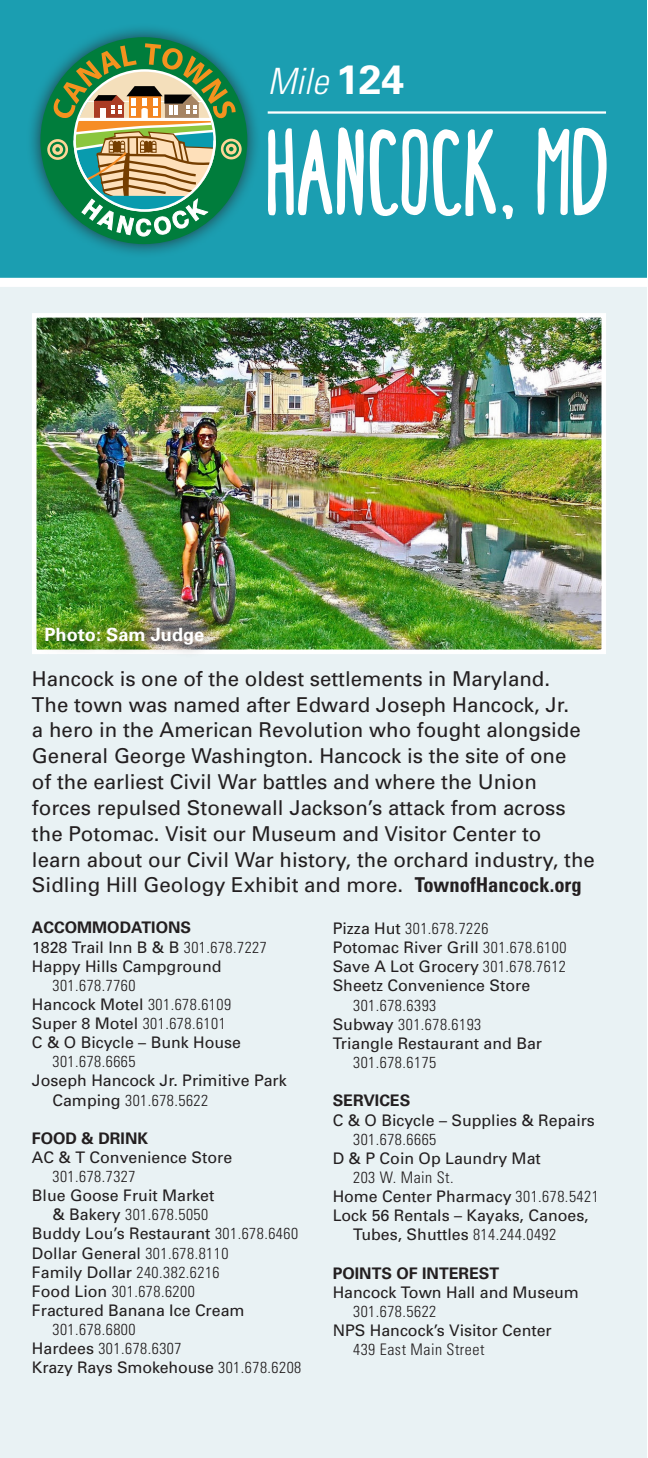
<style>
.page{position:relative;width:648px;height:1458px;background:#fff}
.page>*{position:absolute;margin:0;border:0;box-sizing:border-box;transform-origin:0 0}
.t1{font:condensed 117.23px "Happy Fox";letter-spacing:.02em;color:#fff}
.t2{font:italic 300 condensed 36.23px "Univers";color:#fff}
.t3{font:20.47px/25.9px "Univers";color:#231f20}
.t4{font:700 18.22px "Univers";color:#fff}
.t5{font:15.97px "Univers";color:#231f20}
.t6{font:300 condensed 15.97px "Univers";letter-spacing:.03em;color:#231f20}
.t7{font:700 15.97px "Univers";color:#231f20}
.s1{font-weight:700;font-style:normal;font-stretch:normal;font-size:40.73px}
.s2{font-weight:700;font-stretch:condensed}
.s3{font-weight:300;font-stretch:condensed}
.s4{font-weight:400;font-stretch:normal}
</style>
<div class="page">
<div style="left:0;top:278px;width:647px;height:1180px;background:#e9f2f4"></div>
<div style="left:0;top:0;width:647px;height:278px;background:#1b9eb1"></div>
<div style="left:26px;top:23px;width:236px;height:236px;background:#231f20;opacity:.75"></div>
<div style="left:40px;top:37px;width:207px;height:207px;background:#007d3c;border-radius:50%"></div>
<svg style="left:47px;top:43px;width:195px;height:194px"></svg>
<hr style="left:268px;top:111px;width:338px;height:3px;background:#fff">
<img style="left:38px;top:319px;width:562px;height:329px">
<div style="left:32px;top:313px;width:574px;height:341px;border:5px solid #fff"></div>
<div style="left:31px;top:614px;width:186px;height:45px;background:#231f20;opacity:.75"></div>
<div style="left:0;top:278px;width:647px;height:9px;background:#fff"></div>
<p class="t2" style="left:268px;top:59px;width:138px">Mile <span class="s1">124</span></p>
<p class="t1" style="left:266px;top:101px;width:343px">HANCOCK, MD</p>
<p class="t4" style="left:45px;top:624px;width:161px">Photo: Sam Judge</p>
<p class="t3" style="left:32px;top:666px;width:565px">Hancock is one of the oldest settlements in Maryland.<br>The town was named after Edward Joseph Hancock, Jr.<br>a hero in the American Revolution who fought alongside General George Washington. Hancock is the site of one<br>of the earliest Civil War battles and where the Union forces repulsed Stonewall Jackson’s attack from across the Potomac. Visit our Museum and Visitor Center to learn about our Civil War history, the orchard industry, the Sidling Hill Geology Exhibit and more. <span class="s2">TownofHancock.org</span></p>
<p class="t7" style="left:32px;top:918px;width:161px">ACCOMMODATIONS</p>
<p class="t5" style="left:32px;top:938px;width:236px">1828 Trail Inn B &amp; B <span class="s3">301.678.7227</span></p>
<p class="t5" style="left:32px;top:957px;width:191px">Happy Hills Campground</p>
<p class="t6" style="left:52px;top:976px;width:85px">301.678.7760</p>
<p class="t5" style="left:32px;top:995px;width:201px">Hancock Motel <span class="s3">301.678.6109</span></p>
<p class="t6" style="left:32px;top:1014px;width:195px"><span class="s4">Super 8 Motel</span> 301.678.6101</p>
<p class="t5" style="left:32px;top:1033px;width:211px">C &amp; O Bicycle – Bunk House</p>
<p class="t6" style="left:52px;top:1052px;width:85px">301.678.6665</p>
<p class="t5" style="left:32px;top:1071px;width:256px">Joseph Hancock Jr. Primitive Park</p>
<p class="t6" style="left:52px;top:1090px;width:157px"><span class="s4">Camping</span> 301.678.5622</p>
<p class="t7" style="left:32px;top:1129px;width:118px">FOOD &amp; DRINK</p>
<p class="t5" style="left:32px;top:1148px;width:202px">AC &amp; T Convenience Store</p>
<p class="t6" style="left:52px;top:1167px;width:85px">301.678.7327</p>
<p class="t5" style="left:32px;top:1186px;width:184px">Blue Goose Fruit Market</p>
<p class="t6" style="left:52px;top:1205px;width:157px"><span class="s4">&amp; Bakery</span> 301.678.5050</p>
<p class="t5" style="left:32px;top:1224px;width:268px">Buddy Lou’s Restaurant <span class="s3">301.678.6460</span></p>
<p class="t5" style="left:32px;top:1244px;width:198px">Dollar General <span class="s3">301.678.8110</span></p>
<p class="t5" style="left:32px;top:1263px;width:189px">Family Dollar <span class="s3">240.382.6216</span></p>
<p class="t6" style="left:32px;top:1282px;width:164px"><span class="s4">Food Lion</span> 301.678.6200</p>
<p class="t5" style="left:32px;top:1301px;width:214px">Fractured Banana Ice Cream</p>
<p class="t6" style="left:52px;top:1320px;width:85px">301.678.6800</p>
<p class="t6" style="left:32px;top:1339px;width:151px"><span class="s4">Hardees</span> 301.678.6307</p>
<p class="t5" style="left:32px;top:1358px;width:271px">Krazy Rays Smokehouse <span class="s3">301.678.6208</span></p>
<p class="t6" style="left:333px;top:919px;width:157px"><span class="s4">Pizza Hut</span> 301.678.7226</p>
<p class="t5" style="left:333px;top:938px;width:235px">Potomac River Grill <span class="s3">301.678.6100</span></p>
<p class="t5" style="left:333px;top:957px;width:235px">Save A Lot Grocery <span class="s3">301.678.7612</span></p>
<p class="t5" style="left:333px;top:976px;width:199px">Sheetz Convenience Store</p>
<p class="t6" style="left:353px;top:995px;width:85px">301.678.6393</p>
<p class="t6" style="left:333px;top:1014px;width:150px"><span class="s4">Subway</span> 301.678.6193</p>
<p class="t5" style="left:333px;top:1034px;width:211px">Triangle Restaurant and Bar</p>
<p class="t6" style="left:353px;top:1053px;width:85px">301.678.6175</p>
<p class="t7" style="left:333px;top:1091px;width:79px">SERVICES</p>
<p class="t5" style="left:333px;top:1111px;width:264px">C &amp; O Bicycle – Supplies &amp; Repairs</p>
<p class="t6" style="left:353px;top:1129px;width:85px">301.678.6665</p>
<p class="t5" style="left:333px;top:1149px;width:210px">D &amp; P Coin Op Laundry Mat</p>
<p class="t6" style="left:353px;top:1168px;width:102px">203 W. Main St.</p>
<p class="t5" style="left:333px;top:1187px;width:268px">Home Center Pharmacy <span class="s3">301.678.5421</span></p>
<p class="t5" style="left:333px;top:1206px;width:258px">Lock 56 Rentals – Kayaks, Canoes,</p>
<p class="t5" style="left:353px;top:1225px;width:205px">Tubes, Shuttles <span class="s3">814.244.0492</span></p>
<p class="t7" style="left:333px;top:1264px;width:168px">POINTS OF INTEREST</p>
<p class="t5" style="left:333px;top:1283px;width:248px">Hancock Town Hall and Museum</p>
<p class="t6" style="left:353px;top:1302px;width:85px">301.678.5622</p>
<p class="t5" style="left:333px;top:1321px;width:221px">NPS Hancock’s Visitor Center</p>
<p class="t6" style="left:353px;top:1340px;width:133px">439 East Main Street</p>
</div>
